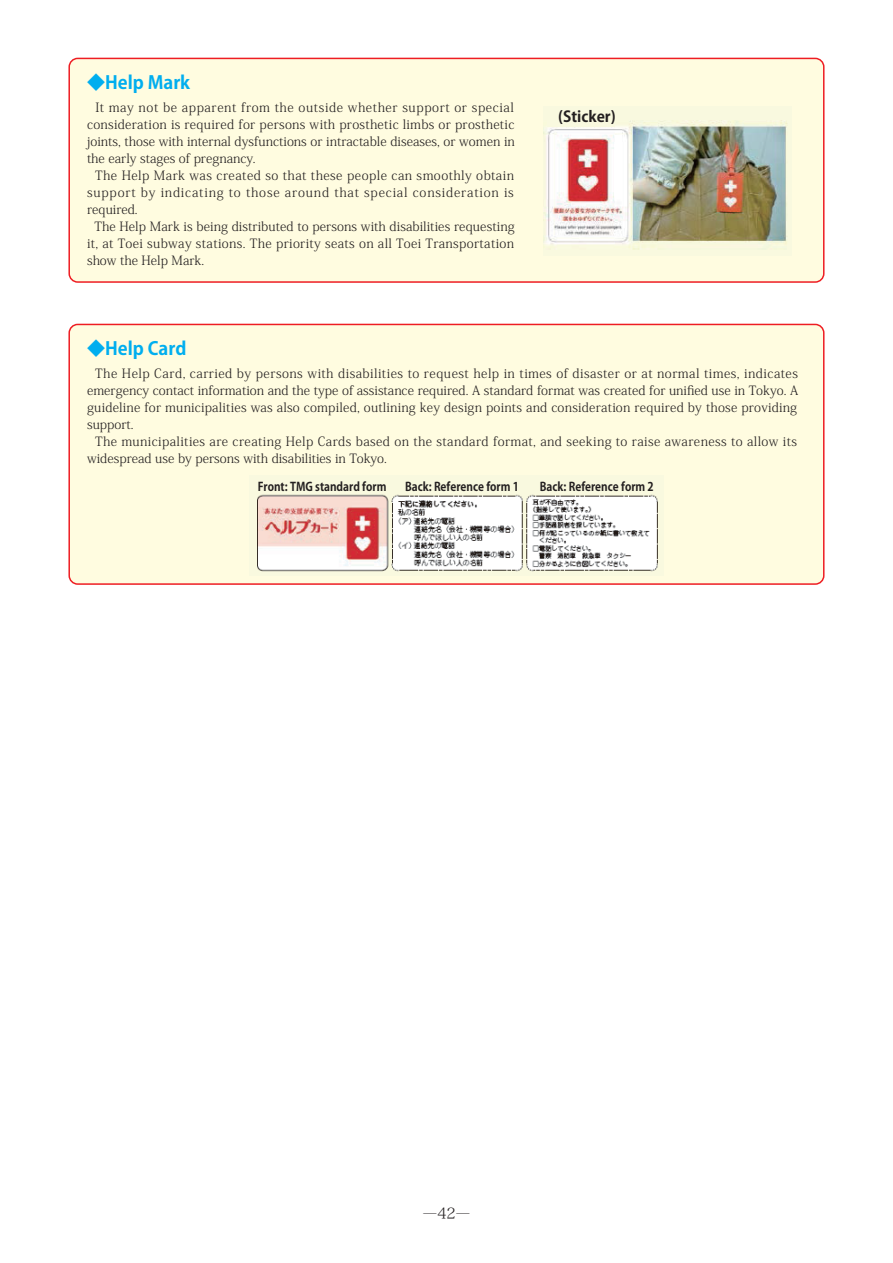
<style>
.page{position:relative;width:893px;height:1263px;background:#fff}
.page>*{position:absolute;margin:0;border:0;box-sizing:border-box;transform-origin:0 0}
.t1{font:700 18px "Koz Go Pr 6 N";color:#00aeef}
.t2{font:700 15px "Koz Go Pr 6 N";color:#231f20}
.t3{font:15px "Hiragino Min W2 90 msp RKSJ H";color:#231f20}
.t4{font:300 12.75px/17px "Koz Min Pr 6 N";letter-spacing:.025em;color:#231f20;text-align:justify}
.t5{font:300 12.75px "Koz Min Pr 6 N";letter-spacing:.005em;color:#231f20}
.t6{font:300 12.75px "Koz Min Pr 6 N";letter-spacing:.065em;color:#231f20}
.t7{font:300 12.75px "Koz Min Pr 6 N";color:#231f20}
.t8{font:700 12px "Koz Go Pr 6 N";color:#231f20;scale:.9 1}
</style>
<div class="page">
<div style="left:69px;top:58px;width:755px;height:224px;background:#fffce0;border-radius:9px"></div>
<div style="left:68px;top:58px;width:756px;height:225px;border:2px solid #ee1d23;border-radius:9px"></div>
<img style="left:543px;top:120px;width:245px;height:130px">
<div style="left:69px;top:324px;width:755px;height:260px;background:#fffce0;border-radius:9px"></div>
<div style="left:68px;top:324px;width:756px;height:261px;border:2px solid #ee1d23;border-radius:9px"></div>
<img style="left:257px;top:494px;width:401px;height:78px">
<div style="left:547px;top:113px;width:67px;height:13px;background:#f9f9df"></div>
<div style="left:256px;top:479px;width:394px;height:15px;background:#f9f9df"></div>
<h1 class="t1" style="left:87px;top:73px;width:105px">◆Help Mark</h1>
<p class="t4" style="left:87px;top:99px;width:429px;text-indent:8px">It may not be apparent from the outside whether support or special consideration is required for persons with prosthetic limbs or prosthetic joints, those with internal dysfunctions or intractable diseases, or women in the early stages of pregnancy.</p>
<p class="t4" style="left:95px;top:167px;width:420px">The Help Mark was created so that these people can smoothly obtain</p>
<p class="t6" style="left:87px;top:186px;width:428px">support by indicating to those around that special consideration is</p>
<p class="t7" style="left:87px;top:203px;width:52px">required.</p>
<p class="t5" style="left:94px;top:220px;width:422px">The Help Mark is being distributed to persons with disabilities requesting</p>
<p class="t4" style="left:87px;top:236px;width:429px">it, at Toei subway stations. The priority seats on all Toei Transportation</p>
<p class="t7" style="left:87px;top:254px;width:119px">show the Help Mark.</p>
<h1 class="t1" style="left:87px;top:339px;width:101px">◆Help Card</h1>
<p class="t2" style="left:558px;top:108px;width:59px">(Sticker)</p>
<p class="t4" style="left:87px;top:365px;width:713px;text-indent:8px">The Help Card, carried by persons with disabilities to request help in times of disaster or at normal times, indicates emergency contact information and the type of assistance required. A standard format was created for unified use in Tokyo. A guideline for municipalities was also compiled, outlining key design points and consideration required by those providing support.</p>
<p class="t4" style="left:87px;top:433px;width:711px;text-indent:8px">The municipalities are creating Help Cards based on the standard format, and seeking to raise awareness to allow its widespread use by persons with disabilities in Tokyo.</p>
<p class="t8" style="left:258px;top:480px;width:145px">Front: TMG standard form</p>
<p class="t8" style="left:405px;top:480px;width:128px">Back: Reference form 1</p>
<p class="t8" style="left:540px;top:480px;width:128px">Back: Reference form 2</p>
<p class="t3" style="left:422px;top:1205px;width:50px">―42―</p>
</div>
